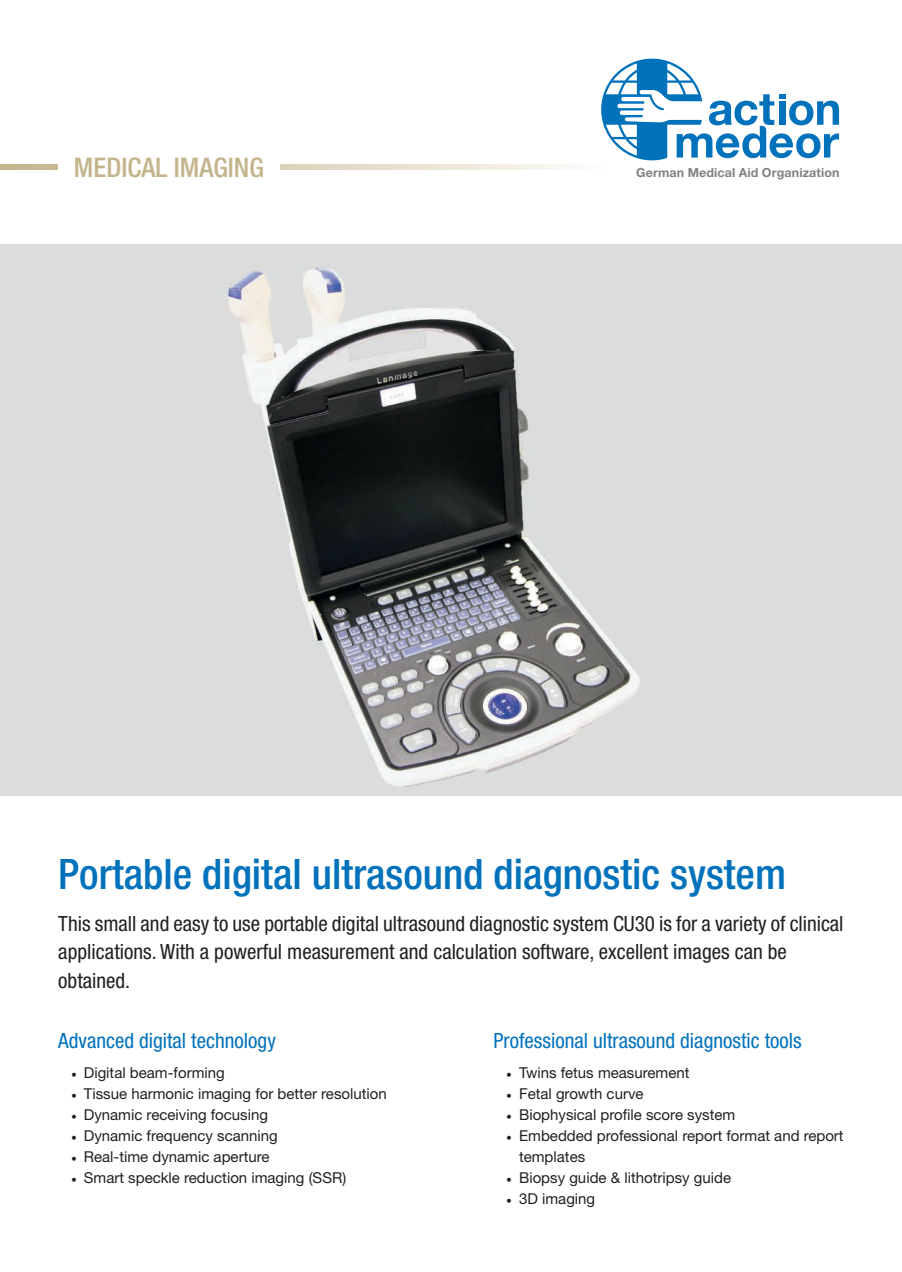
<style>
.page{position:relative;width:902px;height:1272px;background:#fff}
.page>*{position:absolute;margin:0;border:0;box-sizing:border-box;transform-origin:0 0}
.t1{font:500 condensed 42px "Helvetica Neue LT Std";color:#0072bc}
.t2{font:500 condensed 27px "Helvetica Neue LT Std";color:#c3b48b}
.t3{font:condensed 21px/28.5px "Helvetica Neue LT Std";color:#231f20}
.t4{font:condensed 21px "Helvetica Neue LT Std";color:#0072bc}
.t5{font:15px/21px "Helvetica Neue LT Std";color:#231f20}
.t6{font:700 12.45px "Helvetica Neue LT Std";letter-spacing:.01em;color:#808285}
.s1{font-family:"Minion Pro"}
</style>
<div class="page">
<svg style="left:0;top:165px;width:568px;height:4px"></svg>
<div style="left:58px;top:157px;width:221px;height:19px;background:#fff"></div>
<svg style="left:601px;top:59px;width:238px;height:101px"></svg>
<img style="left:0;top:244px;width:901px;height:551px">
<h2 class="t2" style="left:74px;top:151px;width:191px">MEDICAL IMAGING</h2>
<p class="t6" style="left:636px;top:165px;width:205px">German Medical Aid Organization</p>
<h1 class="t1" style="left:58px;top:849px;width:729px">Portable digital ultrasound diagnostic system</h1>
<h3 class="t3" style="left:58px;top:908px;width:786px">This small and easy to use portable digital ultrasound diagnostic system CU30 is for a variety of clinical applications. With a powerful measurement and calculation software, excellent images can be obtained.</h3>
<h3 class="t4" style="left:58px;top:1028px;width:219px">Advanced digital technology</h3>
<p class="t5" style="left:71px;top:1061px;width:155px"><span class="s1">•</span> Digital beam-forming</p>
<p class="t5" style="left:71px;top:1082px;width:317px"><span class="s1">•</span> Tissue harmonic imaging for better resolution</p>
<p class="t5" style="left:71px;top:1103px;width:198px"><span class="s1">•</span> Dynamic receiving focusing</p>
<p class="t5" style="left:71px;top:1124px;width:208px"><span class="s1">•</span> Dynamic frequency scanning</p>
<p class="t5" style="left:71px;top:1145px;width:200px"><span class="s1">•</span> Real-time dynamic aperture</p>
<p class="t5" style="left:71px;top:1166px;width:277px"><span class="s1">•</span> Smart speckle reduction imaging (SSR)</p>
<h3 class="t4" style="left:493px;top:1028px;width:310px">Professional ultrasound diagnostic tools</h3>
<p class="t5" style="left:506px;top:1061px;width:185px"><span class="s1">•</span> Twins fetus measurement</p>
<p class="t5" style="left:506px;top:1082px;width:139px"><span class="s1">•</span> Fetal growth curve</p>
<p class="t5" style="left:506px;top:1103px;width:230px"><span class="s1">•</span> Biophysical profile score system</p>
<p class="t5" style="left:519px;top:1124px;width:326px;text-indent:-13px"><span class="s1">•</span> Embedded professional report format and report templates</p>
<p class="t5" style="left:506px;top:1166px;width:226px"><span class="s1">•</span> Biopsy guide &amp; lithotripsy guide</p>
<p class="t5" style="left:506px;top:1187px;width:90px"><span class="s1">•</span> 3D imaging</p>
</div>
